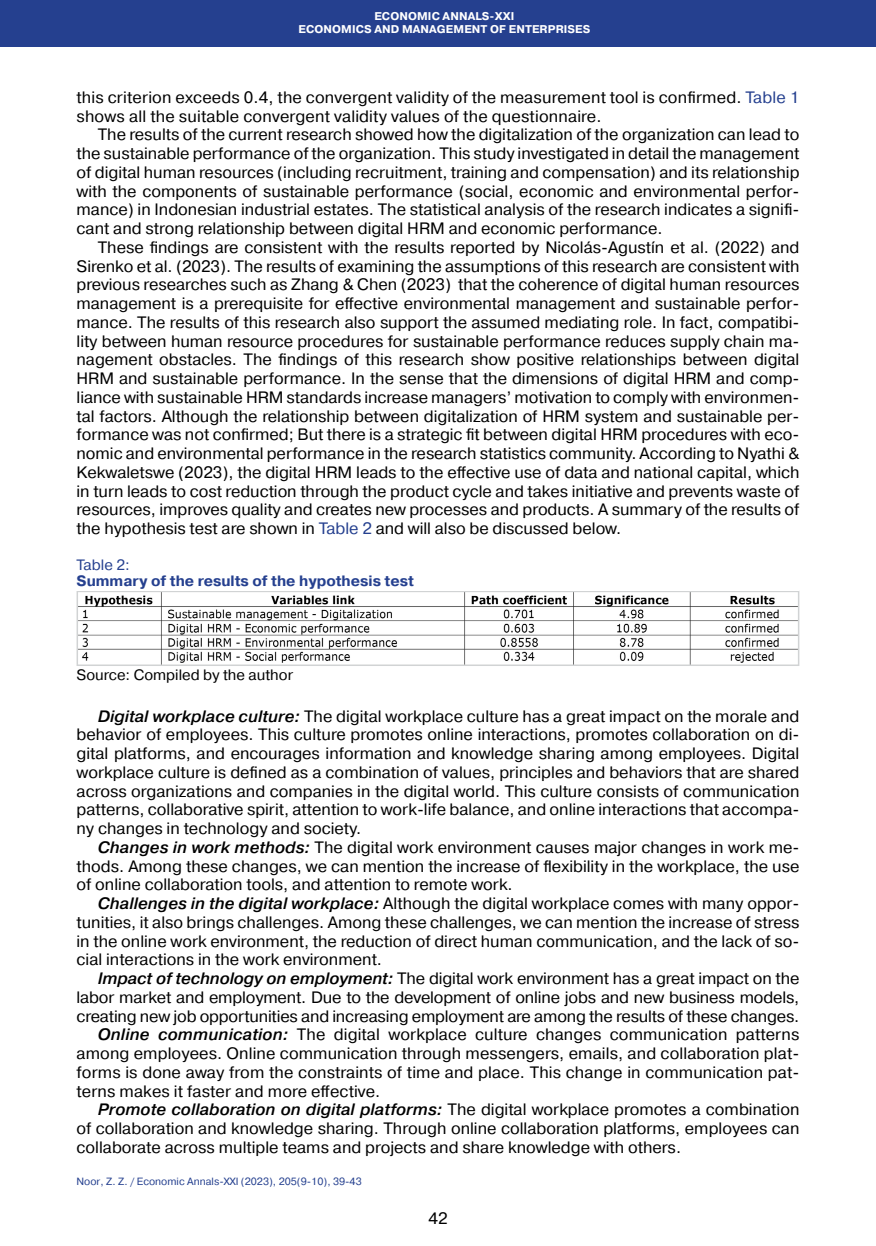
<style>
.page{position:relative;width:876px;height:1246px;background:#fff}
.page>*{position:absolute;margin:0;border:0;box-sizing:border-box;transform-origin:0 0}
.Абзац_2019{font:16.5px/18.8px "Pragmatica";color:#000;text-align:justify}
.Таблицы___рисунки_ша{font:700 15px "Pragmatica";color:#25408f}
.Таблицы__рисунки__по{font:15px "Pragmatica";color:#000}
.Таблицы___рисунки_ша-2{font:15px "Pragmatica";color:#25408f}
.Посада_2016{font:700 11.25px "Pragmatica";letter-spacing:.01em;color:#fff}
.Нижний_колонтитул_20{font:10.5px "Pragmatica";color:#25408f}
.s1{color:#25408f}
.s2{font-weight:500;font-style:italic}
</style>
<div class="page">
<div style="left:0;top:0;width:876px;height:47px;background:#25408f"></div>
<img style="left:80px;top:594px;width:716px;height:69px">
<div style="left:77px;top:591px;width:722px;height:75px;border:2px solid #d1d3d4"></div>
<p class="Посада_2016" style="left:374px;top:9px;width:142px">ECONOMIC ANNALS-XXI</p>
<p class="Посада_2016" style="left:298px;top:22px;width:293px">ECONOMICS AND MANAGEMENT OF ENTERPRISES</p>
<p class="Абзац_2019" style="left:77px;top:88px;width:724px">this criterion exceeds 0.4, the convergent validity of the measurement tool is confirmed. <span class="s1">Table 1 </span>shows all the suitable convergent validity values of the questionnaire.</p>
<p class="Абзац_2019" style="left:77px;top:126px;width:724px;text-indent:21px">The results of the current research showed how the digitalization of the organization can lead to the sustainable performance of the organization. This study investigated in detail the management of digital human resources (including recruitment, training and compensation) and its relationship with the components of sustainable performance (social, economic and environmental perfor&shy;mance) in Indonesian industrial estates. The statistical analysis of the research indicates a signifi&shy;cant and strong relationship between digital HRM and economic performance.</p>
<p class="Абзац_2019" style="left:77px;top:238px;width:724px;text-align:left;text-indent:21px">These findings are consistent with the results reported by Nicolás-Agustín et al. (2022) and Sirenko et al. (2023). The results of examining the assumptions of this research are consistent with previous researches such as Zhang &amp; Chen (2023) that the coherence of digital human resources management is a prerequisite for effective environmental management and sustainable perfor&shy;mance. The results of this research also support the assumed mediating role. In fact, compatibi&shy;lity between human resource procedures for sustainable performance reduces supply chain ma&shy;nagement obstacles. The findings of this research show positive relationships between digital HRM and sustainable performance. In the sense that the dimensions of digital HRM and comp&shy;liance with sustainable HRM standards increase managers’ motivation to comply with environmen&shy;tal factors. Although the relationship between digitalization of HRM system and sustainable per&shy;formance was not confirmed; But there is a strategic fit between digital HRM procedures with eco&shy;nomic and environmental performance in the research statistics community. According to Nyathi &amp; Kekwaletswe (2023), the digital HRM leads to the effective use of data and national capital, which in turn leads to cost reduction through the product cycle and takes initiative and prevents waste of resources, improves quality and creates new processes and products. A summary of the results of the hypothesis test are shown in <span class="s1">Table 2</span> and will also be discussed below.</p>
<p class="Таблицы___рисунки_ша-2" style="left:77px;top:555px;width:55px">Table 2:</p>
<p class="Таблицы___рисунки_ша" style="left:77px;top:571px;width:339px">Summary of the results of the hypothesis test</p>
<p class="Таблицы__рисунки__по" style="left:77px;top:666px;width:218px">Source: Compiled by the author</p>
<p class="Абзац_2019" style="left:77px;top:707px;width:724px;text-align:left;text-indent:21px"><span class="s2">Digital workplace culture:</span> The digital workplace culture has a great impact on the morale and behavior of employees. This culture promotes online interactions, promotes collaboration on di&shy;gital platforms, and encourages information and knowledge sharing among employees. Digital workplace culture is defined as a combination of values, principles and behaviors that are shared across organizations and companies in the digital world. This culture consists of communication patterns, collaborative spirit, attention to work-life balance, and online interactions that accompa&shy;ny changes in technology and society.</p>
<p class="Абзац_2019" style="left:77px;top:838px;width:724px;text-align:left;text-indent:21px"><span class="s2">Changes in work methods:</span> The digital work environment causes major changes in work me&shy;thods. Among these changes, we can mention the increase of flexibility in the workplace, the use of online collaboration tools, and attention to remote work.</p>
<p class="Абзац_2019" style="left:77px;top:894px;width:724px;text-indent:21px"><span class="s2">Challenges in the digital workplace:</span> Although the digital workplace comes with many oppor&shy;tunities, it also brings challenges. Among these challenges, we can mention the increase of stress in the online work environment, the reduction of direct human communication, and the lack of so&shy;cial interactions in the work environment.</p>
<p class="Абзац_2019" style="left:77px;top:969px;width:724px;text-indent:21px"><span class="s2">Impact of technology on employment:</span> The digital work environment has a great impact on the labor market and employment. Due to the development of online jobs and new business models, creating new job opportunities and increasing employment are among the results of these changes.</p>
<p class="Абзац_2019" style="left:77px;top:1026px;width:724px;text-indent:21px"><span class="s2">Online communication:</span> The digital workplace culture changes communication patterns among employees. Online communication through messengers, emails, and collaboration plat&shy;forms is done away from the constraints of time and place. This change in communication pat&shy;terns makes it faster and more effective.</p>
<p class="Абзац_2019" style="left:77px;top:1101px;width:724px;text-indent:21px"><span class="s2">Promote collaboration on digital platforms:</span> The digital workplace promotes a combination of collaboration and knowledge sharing. Through online collaboration platforms, employees can collaborate across multiple teams and projects and share knowledge with others.</p>
<p class="Нижний_колонтитул_20" style="left:77px;top:1174px;width:287px">Noor, Z. Z. / Economic Annals-XXI (2023), 205(9-10), 39-43</p>
<p class="Абзац_2019" style="left:428px;top:1210px;width:21px">42</p>
</div>
